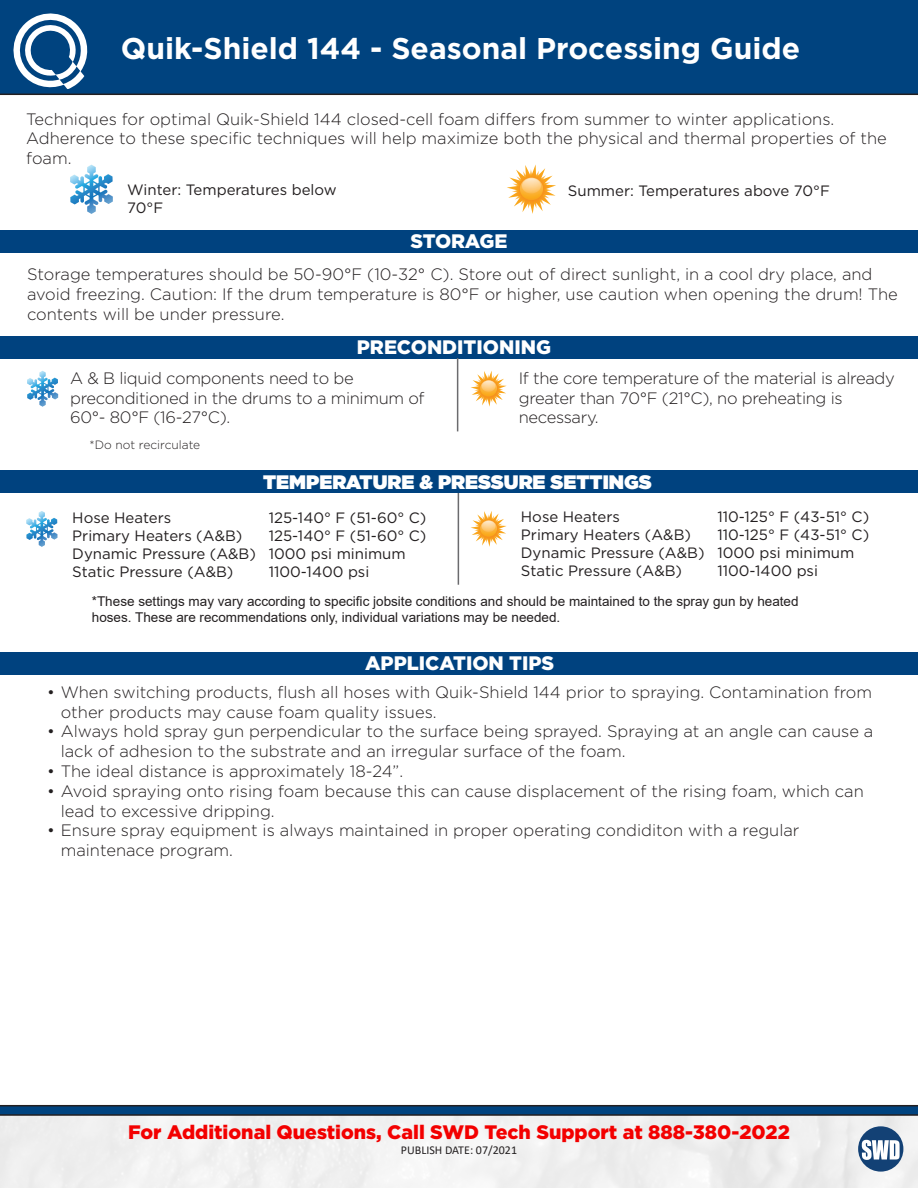
<style>
.page{position:relative;width:918px;height:1188px;background:#fff}
.page>*{position:absolute;margin:0;border:0;box-sizing:border-box;transform-origin:0 0}
.t1{font:700 30px "Gotham";color:#fff}
.t2{font:900 19.5px "Gotham";color:#f30000}
.t3{font:900 19.5px "Gotham";color:#fff}
.t4{font:900 19.5px "Gotham";color:#fff}
.t5{font:300 16.5px/19.8px "Gotham";color:#231f20}
.t6{font:300 16.5px/19.8px "Gotham";letter-spacing:-.02em;color:#231f20}
.t7{font:15px/18px "Gotham";color:#231f20}
.t8{font:13.5px/16.2px "Arial";color:#231f20}
.t9{font:12px "Calibri";color:#231f20}
.t10{font:300 12px "Gotham";color:#231f20}
</style>
<div class="page">
<div style="left:0;top:0;width:918px;height:95px;background:#00437f"></div>
<svg style="left:0;top:1105px;width:918px;height:11px"></svg>
<svg style="left:14px;top:14px;width:73px;height:75px"></svg>
<svg style="left:858px;top:1126px;width:45px;height:46px"></svg>
<div style="left:0;top:230px;width:918px;height:23px;background:#00427f"></div>
<hr style="left:458px;top:484px;width:1px;height:101px;background:#6b6b6e">
<svg style="left:70px;top:164px;width:43px;height:50px"></svg>
<svg style="left:507px;top:164px;width:49px;height:50px"></svg>
<svg style="left:26px;top:511px;width:31px;height:36px"></svg>
<svg style="left:471px;top:511px;width:35px;height:36px"></svg>
<div style="left:0;top:336px;width:918px;height:22px;background:#00427f"></div>
<div style="left:0;top:470px;width:918px;height:23px;background:#00427f"></div>
<div style="left:0;top:652px;width:918px;height:22px;background:#00427f"></div>
<svg style="left:27px;top:371px;width:31px;height:36px"></svg>
<svg style="left:471px;top:371px;width:36px;height:36px"></svg>
<hr style="left:457px;top:358px;width:1px;height:73px;background:#6b6b6e">
<p class="t1" style="left:121px;top:28px;width:681px">Quik-Shield 144 - Seasonal Processing Guide</p>
<p class="t5" style="left:26px;top:108px;width:862px">Techniques for optimal Quik-Shield 144 closed-cell foam differs from summer to winter applications.<br>Adherence to these specific techniques will help maximize both the physical and thermal properties of the foam.</p>
<p class="t7" style="left:127px;top:180px;width:211px">Winter: Temperatures below<br>70°F</p>
<p class="t7" style="left:568px;top:182px;width:264px">Summer: Temperatures above 70°F</p>
<p class="t3" style="left:410px;top:228px;width:99px">STORAGE</p>
<p class="t5" style="left:27px;top:264px;width:872px">Storage temperatures should be 50-90°F (10-32° C). Store out of direct sunlight, in a cool dry place, and avoid freezing. Caution: If the drum temperature is 80°F or higher, use caution when opening the drum! The contents will be under pressure.</p>
<p class="t3" style="left:357px;top:334px;width:196px">PRECONDITIONING</p>
<p class="t6" style="left:70px;top:368px;width:356px">A &amp; B liquid components need to be preconditioned in the drums to a minimum of<br>60°- 80°F (16-27°C).</p>
<p class="t10" style="left:90px;top:438px;width:112px">*Do not recirculate</p>
<p class="t6" style="left:519px;top:368px;width:378px">If the core temperature of the material is already greater than 70°F (21°C), no preheating is necessary.</p>
<p class="t4" style="left:263px;top:468px;width:390px">TEMPERATURE &amp; PRESSURE SETTINGS</p>
<p class="t7" style="left:72px;top:508px;width:101px">Hose Heaters</p>
<p class="t7" style="left:269px;top:508px;width:159px">125-140° F (51-60° C)</p>
<p class="t7" style="left:72px;top:526px;width:172px">Primary Heaters (A&amp;B)</p>
<p class="t7" style="left:269px;top:526px;width:159px">125-140° F (51-60° C)</p>
<p class="t7" style="left:72px;top:544px;width:335px">Dynamic Pressure (A&amp;B) 1000 psi minimum</p>
<p class="t7" style="left:72px;top:562px;width:163px">Static Pressure (A&amp;B)</p>
<p class="t7" style="left:269px;top:562px;width:102px">1100-1400 psi</p>
<p class="t7" style="left:521px;top:508px;width:101px">Hose Heaters</p>
<p class="t7" style="left:717px;top:508px;width:153px">110-125° F (43-51° C)</p>
<p class="t7" style="left:521px;top:526px;width:172px">Primary Heaters (A&amp;B)</p>
<p class="t7" style="left:717px;top:526px;width:153px">110-125° F (43-51° C)</p>
<p class="t7" style="left:521px;top:544px;width:335px">Dynamic Pressure (A&amp;B) 1000 psi minimum</p>
<p class="t7" style="left:521px;top:562px;width:163px">Static Pressure (A&amp;B)</p>
<p class="t7" style="left:717px;top:562px;width:102px">1100-1400 psi</p>
<p class="t8" style="left:92px;top:593px;width:708px">*These settings may vary according to specific jobsite conditions and should be maintained to the spray gun by heated hoses. These are recommendations only, individual variations may be needed.</p>
<p class="t3" style="left:365px;top:650px;width:191px">APPLICATION TIPS</p>
<p class="t5" style="left:61px;top:682px;width:813px;text-indent:-13px">• When switching products, flush all hoses with Quik-Shield 144 prior to spraying. Contamination from other products may cause foam quality issues.</p>
<p class="t5" style="left:61px;top:721px;width:814px;text-indent:-13px">• Always hold spray gun perpendicular to the surface being sprayed. Spraying at an angle can cause a lack of adhesion to the substrate and an irregular surface of the foam.</p>
<p class="t5" style="left:47px;top:761px;width:357px">• The ideal distance is approximately 18-24”.</p>
<p class="t5" style="left:61px;top:781px;width:805px;text-indent:-13px">• Avoid spraying onto rising foam because this can cause displacement of the rising foam, which can lead to excessive dripping.</p>
<p class="t5" style="left:61px;top:820px;width:740px;text-indent:-13px">• Ensure spray equipment is always maintained in proper operating condiditon with a regular maintenace program.</p>
<p class="t2" style="left:128px;top:1119px;width:663px">For Additional Questions, Call SWD Tech Support at 888-380-2022</p>
<p class="t9" style="left:401px;top:1142px;width:118px">PUBLISH DATE: 07/2021</p>
</div>
